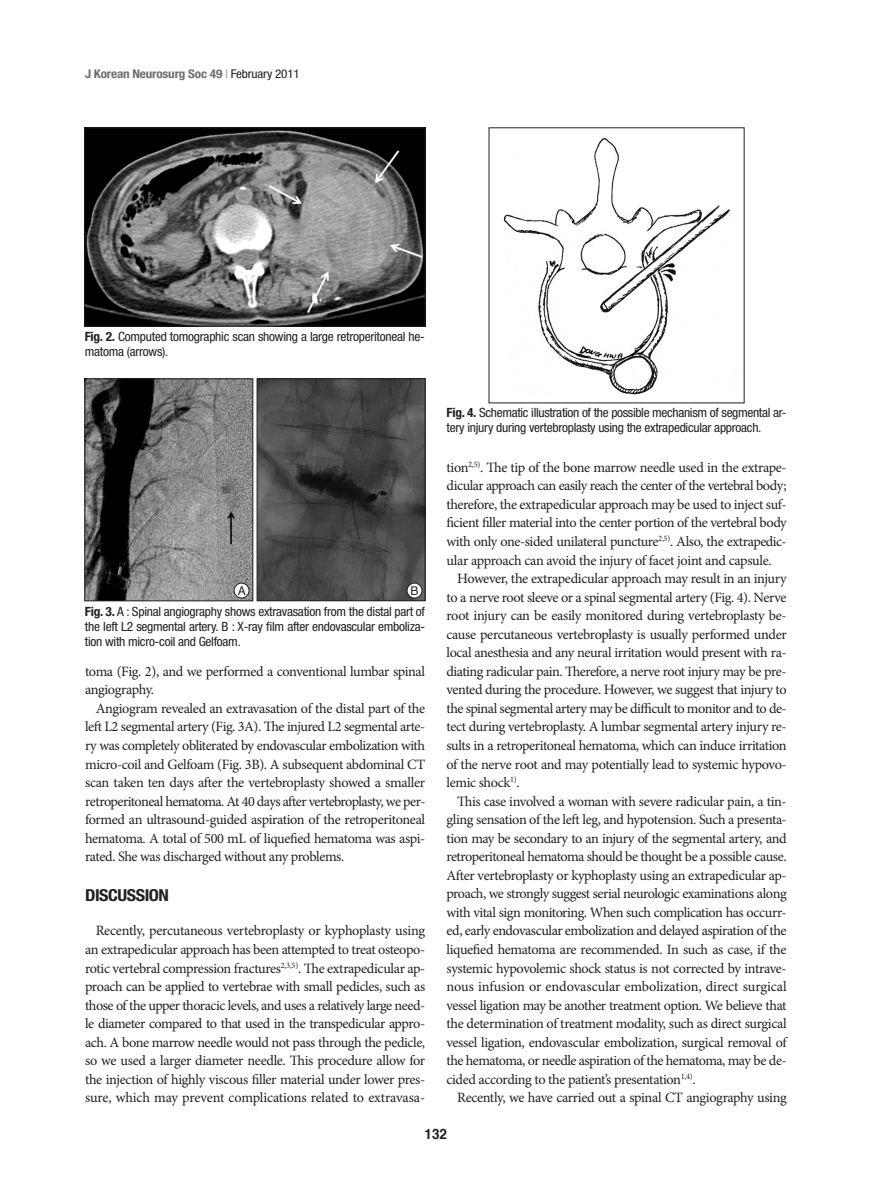
<style>
.page{position:relative;width:893px;height:1191px;background:#fff}
.page>*{position:absolute;margin:0;border:0;box-sizing:border-box;transform-origin:0 0}
.중제_JKNS{font:700 condensed 16.5px "Helvetica Neue LT Std";letter-spacing:-.025em;color:#231f20;scale:1.1 1}
.본문_JKNS{font:14.25px/18.6px "Minion Pro";letter-spacing:-.025em;color:#231f20;text-align:justify}
.t1{font:700 14.25px "Helvetica";color:#231f20;scale:.95 1}
.사진설명_JKNS{font:condensed 12.75px/15px "Helvetica Neue LT Std";letter-spacing:-.02em;color:#231f20;scale:1.05 1}
.t2{font:700 condensed 12px "Helvetica Neue LT Std";letter-spacing:-.015em;color:#6c6d70;scale:1.1 1}
.t3{font:12px "Helvetica";color:#231f20}
.s1{color:#bcbdc0}
.s2{font-weight:400;color:#231f20}
.s3{font-weight:700}
</style>
<div class="page">
<img style="left:87px;top:380px;width:164px;height:219px">
<div style="left:85px;top:378px;width:168px;height:223px;border:1px solid #231f20"></div>
<img style="left:259px;top:380px;width:164px;height:219px">
<div style="left:257px;top:378px;width:168px;height:223px;border:1px solid #231f20"></div>
<div style="left:234px;top:583px;width:15px;height:15px;background:#fff;border-radius:50%"></div>
<div style="left:234px;top:583px;width:15px;height:15px;border:1px solid #231f20;border-radius:50%"></div>
<div style="left:407px;top:583px;width:15px;height:15px;background:#fff;border-radius:50%"></div>
<div style="left:407px;top:583px;width:15px;height:15px;border:1px solid #231f20;border-radius:50%"></div>
<img style="left:87px;top:130px;width:336px;height:194px">
<div style="left:85px;top:128px;width:340px;height:198px;border:1px solid #231f20"></div>
<img style="left:503px;top:137px;width:227px;height:258px">
<p class="t2" style="left:85px;top:66px;width:197px">J Korean Neurosurg Soc 49 <span class="s1">|</span> <span class="s2">February 2011</span></p>
<p class="사진설명_JKNS" style="left:85px;top:329px;width:325px"><span class="s3">Fig. 2.</span> Computed tomographic scan showing a large retroperitoneal he&shy;matoma (arrows).</p>
<p class="t3" style="left:238px;top:581px;width:10px">A</p>
<p class="t3" style="left:410px;top:581px;width:10px">B</p>
<p class="사진설명_JKNS" style="left:85px;top:604px;width:325px;text-align:justify"><span class="s3">Fig. 3.</span> A : Spinal angiography shows extravasation from the distal part of the left L2 segmental artery. B : X-ray film after endovascular emboliza&shy;tion with micro-coil and Gelfoam.</p>
<p class="본문_JKNS" style="left:85px;top:662px;width:342px">toma (Fig. 2), and we performed a conventional lumbar spinal angiography.</p>
<p class="본문_JKNS" style="left:85px;top:699px;width:342px;text-indent:11px">Angiogram revealed an extravasation of the distal part of the left L2 segmental artery (Fig. 3A). The injured L2 segmental arte&shy;ry was completely obliterated by endovascular embolization with micro-coil and Gelfoam (Fig. 3B). A subsequent abdominal CT scan taken ten days after the vertebroplasty showed a smaller retroperitoneal hematoma. At 40 days after vertebroplasty, we per&shy;formed an ultrasound-guided aspiration of the retroperitoneal hematoma. A total of 500 mL of liquefied hematoma was aspi&shy;rated. She was discharged without any problems.</p>
<p class="중제_JKNS" style="left:85px;top:885px;width:78px">DISCUSSION</p>
<p class="본문_JKNS" style="left:85px;top:921px;width:342px;text-indent:11px">Recently, percutaneous vertebroplasty or kyphoplasty using an extrapedicular approach has been attempted to treat osteopo&shy;rotic vertebral compression fractures<sup>2,3,5)</sup>. The extrapedicular ap&shy;proach can be applied to vertebrae with small pedicles, such as those of the upper thoracic levels, and uses a relatively large need&shy;le diameter compared to that used in the transpedicular appro&shy;ach. A bone marrow needle would not pass through the pedicle, so we used a larger diameter needle. This procedure allow for the injection of highly viscous filler material under lower pres&shy;sure, which may prevent complications related to extravasa-</p>
<p class="사진설명_JKNS" style="left:446px;top:405px;width:325px"><span class="s3">Fig. 4.</span> Schematic illustration of the possible mechanism of segmental ar&shy;tery injury during vertebroplasty using the extrapedicular approach.</p>
<p class="본문_JKNS" style="left:446px;top:458px;width:342px">tion<sup>2,5)</sup>. The tip of the bone marrow needle used in the extrape&shy;dicular approach can easily reach the center of the vertebral body; therefore, the extrapedicular approach may be used to inject suf&shy;ficient filler material into the center portion of the vertebral body with only one-sided unilateral puncture<sup>2,5)</sup>. Also, the extrapedic&shy;ular approach can avoid the injury of facet joint and capsule.</p>
<p class="본문_JKNS" style="left:446px;top:569px;width:342px;text-indent:11px">However, the extrapedicular approach may result in an injury to a nerve root sleeve or a spinal segmental artery (Fig. 4). Nerve root injury can be easily monitored during vertebroplasty be&shy;cause percutaneous vertebroplasty is usually performed under local anesthesia and any neural irritation would present with ra&shy;diating radicular pain. Therefore, a nerve root injury may be pre&shy;vented during the procedure. However, we suggest that injury to the spinal segmental artery may be difficult to monitor and to de&shy;tect during vertebroplasty. A lumbar segmental artery injury re&shy;sults in a retroperitoneal hematoma, which can induce irritation of the nerve root and may potentially lead to systemic hypovo&shy;lemic shock<sup>1)</sup>.</p>
<p class="본문_JKNS" style="left:446px;top:792px;width:342px;text-indent:11px">This case involved a woman with severe radicular pain, a tin&shy;gling sensation of the left leg, and hypotension. Such a presenta&shy;tion may be secondary to an injury of the segmental artery, and retroperitoneal hematoma should be thought be a possible cause.<br>After vertebroplasty or kyphoplasty using an extrapedicular ap&shy;proach, we strongly suggest serial neurologic examinations along with vital sign monitoring. When such complication has occurr&shy;ed, early endovascular embolization and delayed aspiration of the liquefied hematoma are recommended. In such as case, if the systemic hypovolemic shock status is not corrected by intrave&shy;nous infusion or endovascular embolization, direct surgical vessel ligation may be another treatment option. We believe that the determination of treatment modality, such as direct surgical vessel ligation, endovascular embolization, surgical removal of the hematoma, or needle aspiration of the hematoma, may be de&shy;cided according to the patient’s presentation<sup>1,4)</sup>.</p>
<p class="본문_JKNS" style="left:457px;top:1088px;width:331px">Recently, we have carried out a spinal CT angiography using</p>
<p class="t1" style="left:425px;top:1123px;width:25px">132</p>
</div>
